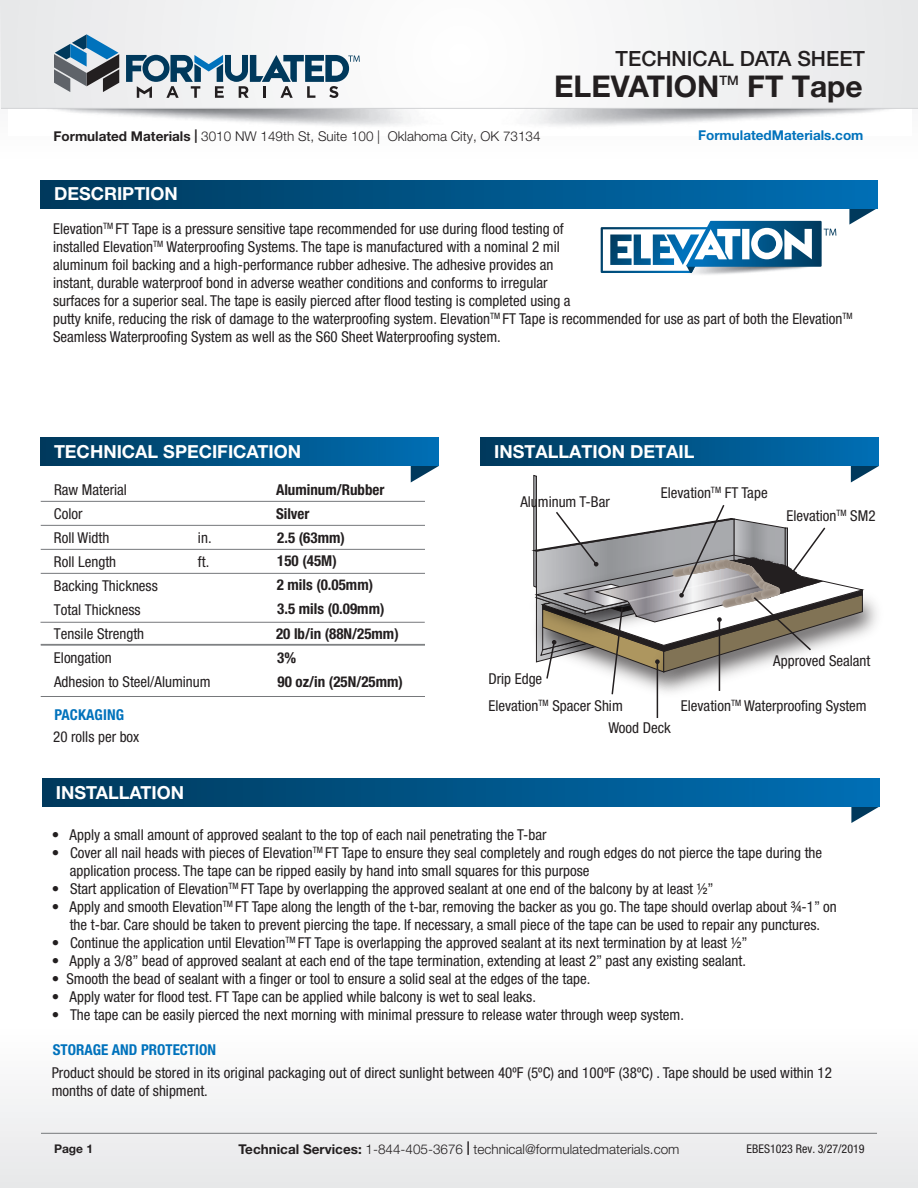
<style>
.page{position:relative;width:918px;height:1188px;background:#fff}
.page>*{position:absolute;margin:0;border:0;box-sizing:border-box;transform-origin:0 0}
.t1{font:700 30px "Helvetica Neue LT Std";color:#231f20}
.t2{font:500 21px "Helvetica Neue LT Std";color:#231f20}
.t3{font:700 18px "Helvetica Neue LT Std";color:#fff}
.t4{font:condensed 15px/18px "Helvetica Neue LT Std";color:#231f20}
.t5{font:700 condensed 15px/23.7px "Helvetica Neue LT Std";color:#231f20}
.t6{font:700 condensed 15px "Helvetica Neue LT Std";color:#0072bc}
.t7{font:300 13.5px "Helvetica Neue LT Std";color:#231f20}
.t8{font:700 13.5px "Helvetica Neue LT Std";color:#0072bc}
.t9{font:500 13.05px "Helvetica Neue LT Std";color:#231f20}
.t10{font:condensed 12px "Helvetica Neue LT Std";color:#231f20}
.t11{font:700 12px "Helvetica Neue LT Std";color:#231f20}
.s1{font-weight:700}
</style>
<div class="page">
<div style="left:0;top:1026px;width:918px;height:162px;background:#f2f3f4"></div>
<hr style="left:41px;top:1133px;width:836px;height:1px;background:#76787b">
<svg style="left:851px;top:807px;width:28px;height:16px"></svg>
<div style="left:42px;top:778px;width:837px;height:29px;background:linear-gradient(to right,#003a5c,#006fb4)"></div>
<svg style="left:411px;top:438px;width:28px;height:44px"></svg>
<div style="left:40px;top:438px;width:398px;height:28px;background:linear-gradient(to right,#003a5c,#006fb4)"></div>
<div style="left:1px;top:0;width:917px;height:108px;background:#f3f4f4"></div>
<svg style="left:126px;top:55px;width:234px;height:43px"></svg>
<svg style="left:54px;top:34px;width:65px;height:58px"></svg>
<hr style="left:1px;top:108px;width:917px;height:1px;background:#d1d2d4">
<svg style="left:849px;top:208px;width:29px;height:17px"></svg>
<div style="left:40px;top:180px;width:838px;height:28px;background:linear-gradient(to right,#003a5c,#006fb4)"></div>
<hr style="left:41px;top:549px;width:384px;height:1px;background:#76787b">
<hr style="left:41px;top:573px;width:384px;height:1px;background:#76787b">
<hr style="left:41px;top:645px;width:384px;height:1px;background:#76787b">
<hr style="left:41px;top:696px;width:384px;height:1px;background:#76787b">
<hr style="left:41px;top:644px;width:384px;height:1px;background:#76787b">
<hr style="left:41px;top:622px;width:384px;height:1px;background:#76787b">
<hr style="left:41px;top:501px;width:384px;height:1px;background:#76787b">
<hr style="left:41px;top:525px;width:384px;height:1px;background:#76787b">
<svg style="left:601px;top:221px;width:235px;height:52px"></svg>
<div style="left:481px;top:438px;width:398px;height:28px;background:#003c62"></div>
<hr style="left:657px;top:662px;width:1px;height:56px;background:#231f20">
<svg style="left:532px;top:438px;width:347px;height:258px"></svg>
<h2 class="t2" style="left:616px;top:46px;width:251px">TECHNICAL DATA SHEET</h2>
<h1 class="t1" style="left:554px;top:68px;width:167px">ELEVATION</h1>
<p class="t9" style="left:719px;top:73px;width:21px">TM</p>
<h1 class="t1" style="left:747px;top:68px;width:117px">FT Tape</h1>
<p class="t7" style="left:54px;top:128px;width:489px"><span class="s1">Formulated Materials |</span> 3010 NW 149th St, Suite 100 | Oklahoma City, OK 73134</p>
<p class="t8" style="left:698px;top:127px;width:167px">FormulatedMaterials.com</p>
<p class="t3" style="left:54px;top:183px;width:125px">DESCRIPTION</p>
<p class="t4" style="left:53px;top:219px;width:801px">Elevation<sup>TM</sup> FT Tape is a pressure sensitive tape recommended for use during flood testing of<br>installed Elevation<sup>TM</sup> Waterproofing Systems. The tape is manufactured with a nominal 2 mil<br>aluminum foil backing and a high-performance rubber adhesive. The adhesive provides an<br>instant, durable waterproof bond in adverse weather conditions and conforms to irregular<br>surfaces for a superior seal. The tape is easily pierced after flood testing is completed using a<br>putty knife, reducing the risk of damage to the waterproofing system. Elevation<sup>TM</sup> FT Tape is recommended for use as part of both the Elevation<sup>TM </sup>Seamless Waterproofing System as well as the S60 Sheet Waterproofing system.</p>
<p class="t3" style="left:54px;top:441px;width:249px">TECHNICAL SPECIFICATION</p>
<p class="t4" style="left:54px;top:477px;width:75px;line-height:24px">Raw Material<br>Color<br>Roll Width</p>
<p class="t4" style="left:198px;top:528px;width:15px">in.</p>
<p class="t4" style="left:54px;top:552px;width:64px">Roll Length</p>
<p class="t4" style="left:198px;top:552px;width:13px">ft.</p>
<p class="t4" style="left:54px;top:573px;width:105px;line-height:24px">Backing Thickness<br>Total Thickness<br>Tensile Strength</p>
<p class="t4" style="left:54px;top:645px;width:158px;line-height:24px">Elongation<br>Adhesion to Steel/Aluminum</p>
<p class="t6" style="left:55px;top:705px;width:71px">PACKAGING</p>
<p class="t4" style="left:53px;top:728px;width:88px">20 rolls per box</p>
<p class="t3" style="left:56px;top:781px;width:130px">INSTALLATION</p>
<p class="t5" style="left:276px;top:478px;width:110px">Aluminum/Rubber<br>Silver<br>2.5 (63mm)<br>150 (45M)<br>2 mils (0.05mm)<br>3.5 mils (0.09mm)</p>
<p class="t5" style="left:277px;top:646px;width:127px">3%<br>90 oz/in (25N/25mm)</p>
<p class="t5" style="left:276px;top:622px;width:124px">20 lb/in (88N/25mm)</p>
<p class="t3" style="left:494px;top:441px;width:202px">INSTALLATION DETAIL</p>
<p class="t4" style="left:520px;top:492px;width:91px">Aluminum T-Bar</p>
<p class="t4" style="left:661px;top:483px;width:108px">Elevation<sup>TM</sup> FT Tape</p>
<p class="t4" style="left:786px;top:506px;width:91px">Elevation<sup>TM</sup> SM2</p>
<p class="t4" style="left:488px;top:669px;width:55px">Drip Edge</p>
<p class="t4" style="left:488px;top:696px;width:136px">Elevation<sup>TM</sup> Spacer Shim</p>
<p class="t4" style="left:773px;top:652px;width:99px">Approved Sealant</p>
<p class="t4" style="left:681px;top:696px;width:187px">Elevation<sup>TM</sup> Waterproofing System</p>
<p class="t4" style="left:608px;top:719px;width:64px">Wood Deck</p>
<p class="t4" style="left:52px;top:825px;width:496px">• Apply a small amount of approved sealant to the top of each nail penetrating the T-bar</p>
<p class="t4" style="left:70px;top:843px;width:754px;text-indent:-18px">• Cover all nail heads with pieces of Elevation<sup>TM</sup> FT Tape to ensure they seal completely and rough edges do not pierce the tape during the application process. The tape can be ripped easily by hand into small squares for this purpose</p>
<p class="t4" style="left:52px;top:879px;width:663px">• Start application of Elevation<sup>TM</sup> FT Tape by overlapping the approved sealant at one end of the balcony by at least ½”</p>
<p class="t4" style="left:52px;top:897px;width:787px;text-align:center">• Apply and smooth Elevation<sup>TM</sup> FT Tape along the length of the t-bar, removing the backer as you go. The tape should overlap about ¾-1” on the t-bar. Care should be taken to prevent piercing the tape. If necessary, a small piece of the tape can be used to repair any punctures.</p>
<p class="t4" style="left:52px;top:933px;width:697px">• Continue the application until Elevation<sup>TM</sup> FT Tape is overlapping the approved sealant at its next termination by at least ½”</p>
<p class="t4" style="left:52px;top:951px;width:696px">• Apply a 3/8” bead of approved sealant at each end of the tape termination, extending at least 2” past any existing sealant.</p>
<p class="t4" style="left:52px;top:969px;width:540px">• Smooth the bead of sealant with a finger or tool to ensure a solid seal at the edges of the tape.</p>
<p class="t4" style="left:52px;top:987px;width:486px">• Apply water for flood test. FT Tape can be applied while balcony is wet to seal leaks.</p>
<p class="t4" style="left:52px;top:1005px;width:634px"><span class="s1">•</span> The tape can be easily pierced the next morning with minimal pressure to release water through weep system.</p>
<p class="t6" style="left:53px;top:1041px;width:165px">STORAGE AND PROTECTION</p>
<p class="t4" style="left:52px;top:1064px;width:782px">Product should be stored in its original packaging out of direct sunlight between 40ºF (5ºC) and 100ºF (38ºC) . Tape should be used within 12 months of date of shipment.</p>
<p class="t7" style="left:239px;top:1141px;width:442px"><span class="s1">Technical Services:</span> 1-844-405-3676 <span class="s1">|</span> technical@formulatedmaterials.com</p>
<p class="t11" style="left:54px;top:1141px;width:41px">Page 1</p>
<p class="t10" style="left:747px;top:1141px;width:120px">EBES1023 Rev. 3/27/2019</p>
</div>
